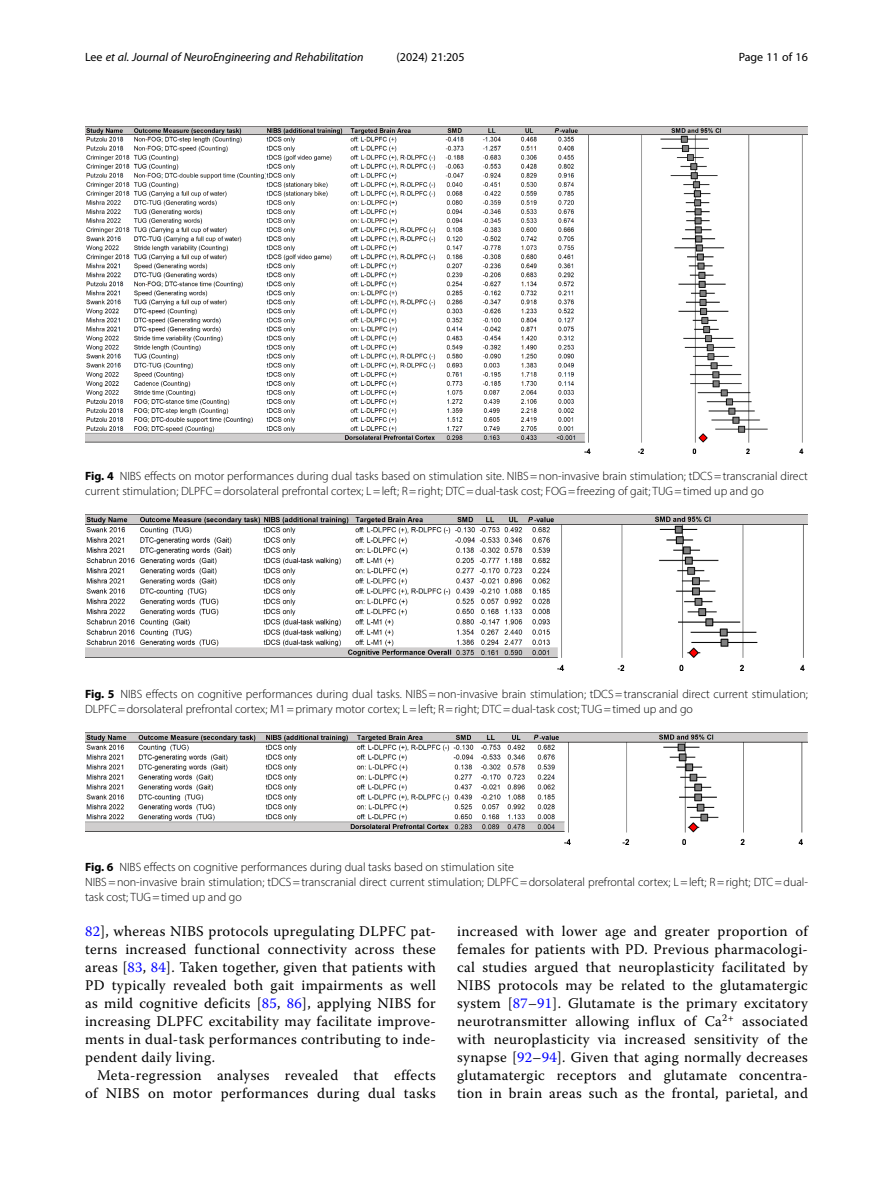
<style>
.page{position:relative;width:893px;height:1191px;background:#fff}
.page>*{position:absolute;margin:0;border:0;box-sizing:border-box;transform-origin:0 0}
.Body_Text_Indent{font:14.7px/18px "Warnock Pro";letter-spacing:.02em;color:#000;text-align:justify}
.Figure_Caption{font:300 12px/15px "Myriad Pro";color:#000}
.t1{font:italic 12px "Myriad Pro";color:#000}
.t2{font:12px "Myriad Pro";color:#000}
.s1{font-style:normal}
.s2{font-weight:700}
.s3{color:#00f}
</style>
<div class="page">
<img style="left:85px;top:732px;width:723px;height:112px">
<img style="left:85px;top:515px;width:723px;height:155px">
<img style="left:85px;top:126px;width:723px;height:327px">
<p class="t1" style="left:85px;top:50px;width:280px"><span class="s1">Lee</span> et al. Journal of NeuroEngineering and Rehabilitation</p>
<p class="t2" style="left:397px;top:50px;width:70px">(2024) 21:205</p>
<p class="t2" style="left:739px;top:50px;width:71px">Page 11 of 16</p>
<p class="Figure_Caption" style="left:85px;top:469px;width:724px"><span class="s2">Fig. 4</span> NIBS effects on motor performances during dual tasks based on stimulation site. NIBS=non-invasive brain stimulation; tDCS=transcranial direct current stimulation; DLPFC=dorsolateral prefrontal cortex; L=left; R=right; DTC=dual-task cost; FOG=freezing of gait; TUG=timed up and go</p>
<p class="Figure_Caption" style="left:85px;top:686px;width:724px"><span class="s2">Fig. 5</span> NIBS effects on cognitive performances during dual tasks. NIBS=non-invasive brain stimulation; tDCS=transcranial direct current stimulation;<br>DLPFC=dorsolateral prefrontal cortex; M1=primary motor cortex; L=left; R=right; DTC=dual-task cost; TUG=timed up and go</p>
<p class="Figure_Caption" style="left:85px;top:859px;width:430px"><span class="s2">Fig. 6</span> NIBS effects on cognitive performances during dual tasks based on stimulation site</p>
<p class="Figure_Caption" style="left:85px;top:874px;width:724px">NIBS=non-invasive brain stimulation; tDCS=transcranial direct current stimulation; DLPFC=dorsolateral prefrontal cortex; L=left; R=right; DTC=dual&shy;task cost; TUG=timed up and go</p>
<p class="Body_Text_Indent" style="left:85px;top:922px;width:352px"><span class="s3">82</span>], whereas NIBS protocols upregulating DLPFC pat&shy;terns increased functional connectivity across these areas [<span class="s3">83</span>, <span class="s3">84</span>]. Taken together, given that patients with PD typically revealed both gait impairments as well as mild cognitive deficits [<span class="s3">85</span>, <span class="s3">86</span>], applying NIBS for increasing DLPFC excitability may facilitate improve&shy;ments in dual-task performances contributing to inde&shy;pendent daily living.</p>
<p class="Body_Text_Indent" style="left:85px;top:1066px;width:352px;text-align:right">Meta-regression analyses revealed that effects of NIBS on motor performances during dual tasks</p>
<p class="Body_Text_Indent" style="left:457px;top:922px;width:352px">increased with lower age and greater proportion of females for patients with PD. Previous pharmacologi&shy;cal studies argued that neuroplasticity facilitated by NIBS protocols may be related to the glutamatergic system [<span class="s3">87</span>–<span class="s3">91</span>]. Glutamate is the primary excitatory neurotransmitter allowing influx of Ca<sup>2+</sup> associated with neuroplasticity via increased sensitivity of the synapse [<span class="s3">92</span>–<span class="s3">94</span>]. Given that aging normally decreases glutamatergic receptors and glutamate concentra&shy;tion in brain areas such as the frontal, parietal, and</p>
</div>
